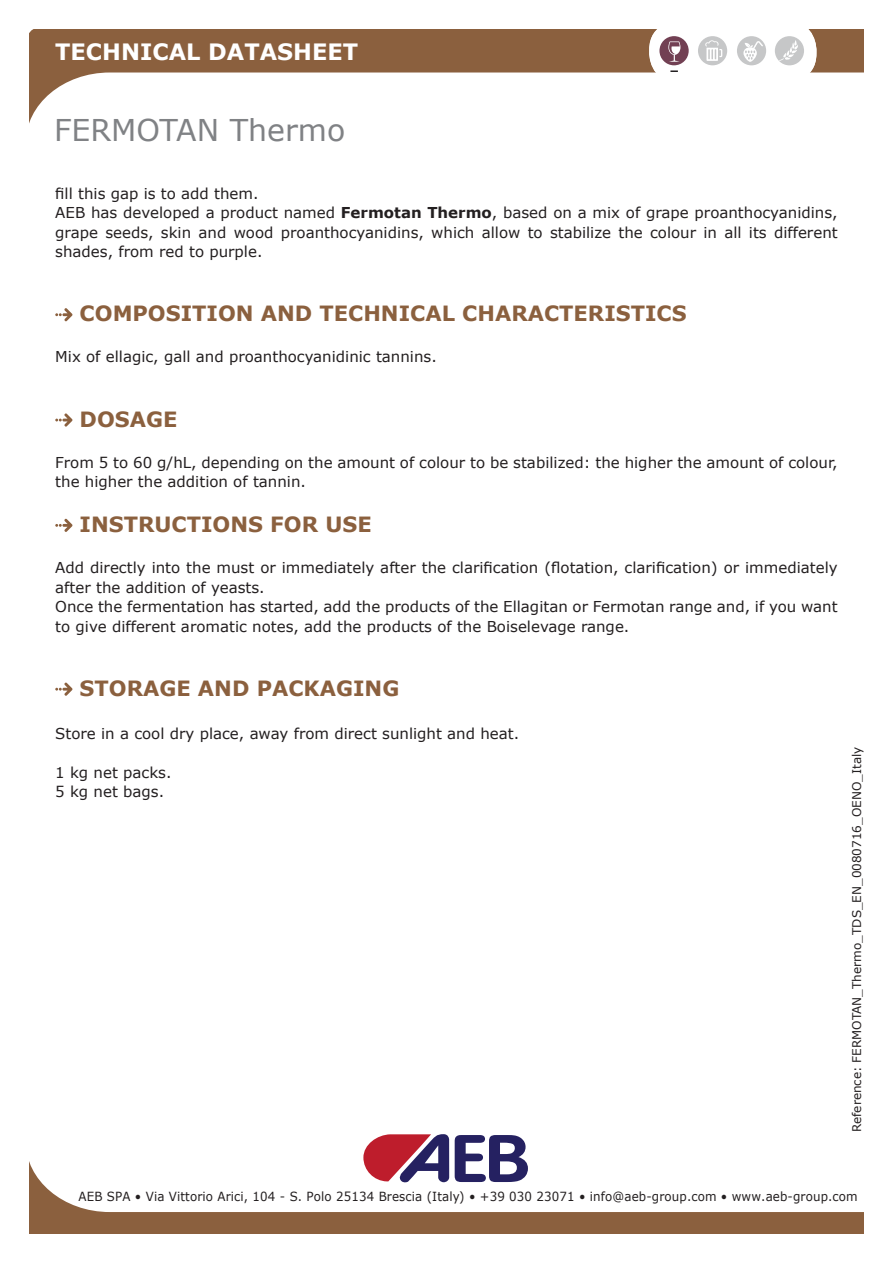
<style>
.page{position:relative;width:893px;height:1263px;background:#fff}
.page>*{position:absolute;margin:0;border:0;box-sizing:border-box;transform-origin:0 0}
.t1{font:30px "Verdana";color:#808285}
.t2{font:700 22.5px "Verdana";color:#fff}
.t3{font:700 21px "Verdana";color:#8b603e}
.t4{font:15px/19.5px "Verdana";color:#231f20}
.t5{font:12.6px "Verdana";letter-spacing:.01em;color:#231f20;scale:.94 1}
.t6{font:12px "Verdana";color:#231f20}
.s1{font-weight:700}
</style>
<div class="page">
<svg style="left:30px;top:30px;width:833px;height:91px"></svg>
<div style="left:649px;top:22px;width:167px;height:60px;background:#fff;border-radius:28px"></div>
<svg style="left:670px;top:70px;width:8px;height:2px"></svg>
<div style="left:775px;top:36px;width:29px;height:29px;background:#c6c7c8;border-radius:50%"></div>
<svg style="left:779px;top:40px;width:19px;height:21px"></svg>
<div style="left:737px;top:36px;width:29px;height:29px;background:#c6c7c8;border-radius:50%"></div>
<div style="left:659px;top:36px;width:30px;height:29px;background:#724053;border-radius:50%"></div>
<div style="left:698px;top:36px;width:29px;height:29px;background:#c6c7c8;border-radius:50%"></div>
<svg style="left:705px;top:40px;width:17px;height:21px"></svg>
<svg style="left:668px;top:41px;width:12px;height:21px"></svg>
<svg style="left:743px;top:41px;width:20px;height:21px"></svg>
<svg style="left:30px;top:1164px;width:834px;height:69px"></svg>
<svg style="left:363px;top:1134px;width:165px;height:49px"></svg>
<svg style="left:55px;top:308px;width:17px;height:13px"></svg>
<svg style="left:55px;top:413px;width:17px;height:14px"></svg>
<svg style="left:55px;top:519px;width:17px;height:13px"></svg>
<svg style="left:55px;top:683px;width:17px;height:13px"></svg>
<h2 class="t2" style="left:55px;top:36px;width:304px">TECHNICAL DATASHEET</h2>
<p class="t1" style="left:54px;top:109px;width:293px">FERMOTAN Thermo</p>
<p class="t4" style="left:55px;top:183px;width:205px">fill this gap is to add them.</p>
<p class="t4" style="left:55px;top:203px;width:784px;text-align:justify">AEB has developed a product named <span class="s1">Fermotan Thermo</span>, based on a mix of grape proanthocyanidins, grape seeds, skin and wood proanthocyanidins, which allow to stabilize the colour in all its different shades, from red to purple.</p>
<p class="t3" style="left:80px;top:299px;width:608px">COMPOSITION AND TECHNICAL CHARACTERISTICS</p>
<p class="t4" style="left:55px;top:347px;width:383px">Mix of ellagic, gall and proanthocyanidinic tannins.</p>
<p class="t3" style="left:80px;top:404px;width:99px">DOSAGE</p>
<p class="t4" style="left:55px;top:452px;width:784px">From 5 to 60 g/hL, depending on the amount of colour to be stabilized: the higher the amount of colour, the higher the addition of tannin.</p>
<p class="t3" style="left:80px;top:509px;width:294px">INSTRUCTIONS FOR USE</p>
<p class="t4" style="left:55px;top:558px;width:784px">Add directly into the must or immediately after the clarification (flotation, clarification) or immediately after the addition of yeasts.</p>
<p class="t4" style="left:55px;top:597px;width:784px">Once the fermentation has started, add the products of the Ellagitan or Fermotan range and, if you want to give different aromatic notes, add the products of the Boiselevage range.</p>
<p class="t3" style="left:80px;top:673px;width:321px">STORAGE AND PACKAGING</p>
<p class="t4" style="left:55px;top:723px;width:465px">Store in a cool dry place, away from direct sunlight and heat.</p>
<p class="t4" style="left:55px;top:762px;width:118px">1 kg net packs.</p>
<p class="t4" style="left:55px;top:782px;width:110px">5 kg net bags.</p>
<p class="t6" style="left:849px;top:1132px;width:387px;rotate:-90deg">Reference: FERMOTAN_Thermo_TDS_EN_0080716_OENO_Italy</p>
<p class="t5" style="left:79px;top:1187px;width:830px">AEB SPA • Via Vittorio Arici, 104 - S. Polo 25134 Brescia (Italy) • +39 030 23071 • info@aeb-group.com • www.aeb-group.com</p>
</div>
